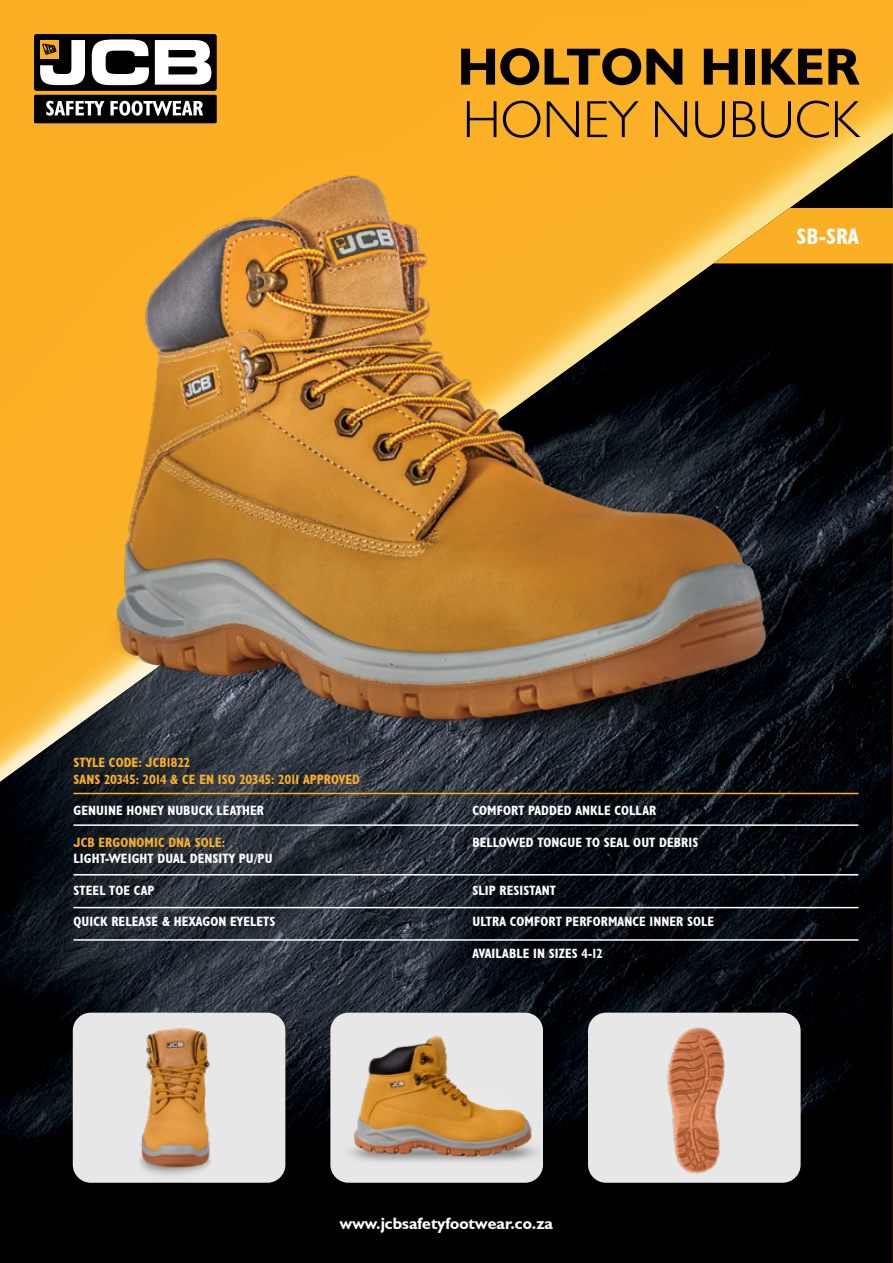
<style>
.page{position:relative;width:893px;height:1263px;background:#fff}
.page>*{position:absolute;margin:0;border:0;box-sizing:border-box;transform-origin:0 0}
.t1{font:700 52.5px "JCB Euro";color:#000}
.t2{font:300 52.5px "JCB Euro";color:#000}
.t3{font:700 condensed 22.5px "JCB Euro";color:#fff}
.t4{font:700 16.5px "JCB Euro";color:#fff}
.t5{font:700 condensed 13.5px "JCB Euro";letter-spacing:.01em;color:#fff}
.t6{font:700 condensed 13.5px/16.4px "JCB Euro";letter-spacing:.01em;color:#fbaf25}
</style>
<div class="page">
<div style="left:0;top:1px;width:893px;height:132px;background:#fbaf25"></div>
<img style="left:0;top:133px;width:893px;height:1130px">
<div style="left:787px;top:208px;width:106px;height:55px;background:#fbaf25"></div>
<div style="left:34px;top:34px;width:183px;height:57px;background:#000;border-radius:3px"></div>
<svg style="left:92px;top:39px;width:57px;height:46px"></svg>
<svg style="left:155px;top:40px;width:56px;height:45px"></svg>
<svg style="left:40px;top:40px;width:45px;height:45px"></svg>
<svg style="left:34px;top:95px;width:183px;height:28px"></svg>
<img style="left:73px;top:1013px;width:212px;height:170px">
<img style="left:330px;top:1013px;width:213px;height:170px">
<div style="left:588px;top:1013px;width:213px;height:170px;background:#e7e7e7;border-radius:18px"></div>
<img style="left:619px;top:1027px;width:147px;height:156px">
<img style="left:105px;top:159px;width:682px;height:610px">
<hr style="left:73px;top:793px;width:785px;height:1px;background:#fbaf25">
<hr style="left:73px;top:824px;width:785px;height:2px;background:#fff">
<hr style="left:73px;top:874px;width:785px;height:1px;background:#fff">
<hr style="left:73px;top:907px;width:785px;height:1px;background:#fff">
<hr style="left:73px;top:939px;width:785px;height:2px;background:#fff">
<h1 class="t1" style="left:458px;top:34px;width:403px">HOLTON HIKER</h1>
<h1 class="t2" style="left:463px;top:87px;width:398px">HONEY NUBUCK</h1>
<h2 class="t3" style="left:796px;top:223px;width:64px">SB-SRA</h2>
<p class="t6" style="left:73px;top:754px;width:288px">STYLE CODE: JCB1822<br>SANS 20345: 2014 &amp; CE EN ISO 20345: 2011 APPROVED</p>
<p class="t5" style="left:73px;top:802px;width:192px">GENUINE HONEY NUBUCK LEATHER</p>
<p class="t6" style="left:73px;top:834px;width:153px">JCB ERGONOMIC DNA SOLE:</p>
<p class="t5" style="left:73px;top:850px;width:201px">LIGHT-WEIGHT DUAL DENSITY PU/PU</p>
<p class="t5" style="left:73px;top:882px;width:82px">STEEL TOE CAP</p>
<p class="t5" style="left:73px;top:913px;width:203px">QUICK RELEASE &amp; HEXAGON EYELETS</p>
<p class="t5" style="left:472px;top:802px;width:185px">COMFORT PADDED ANKLE COLLAR</p>
<p class="t5" style="left:472px;top:834px;width:227px">BELLOWED TONGUE TO SEAL OUT DEBRIS</p>
<p class="t5" style="left:472px;top:882px;width:85px">SLIP RESISTANT</p>
<p class="t5" style="left:472px;top:913px;width:243px">ULTRA COMFORT PERFORMANCE INNER SOLE</p>
<p class="t5" style="left:472px;top:945px;width:131px">AVAILABLE IN SIZES 4-12</p>
<p class="t4" style="left:340px;top:1213px;width:215px">www.jcbsafetyfootwear.co.za</p>
</div>
